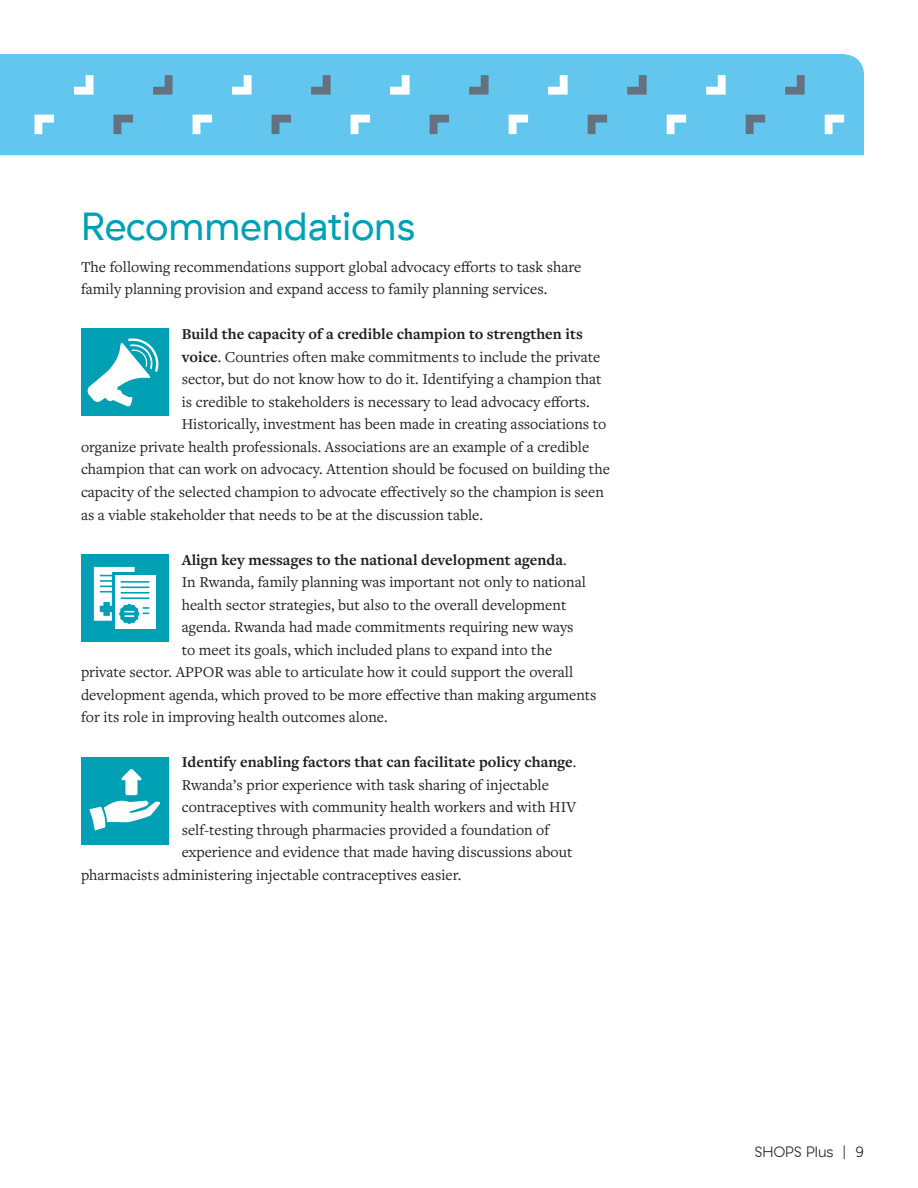
<style>
.page{position:relative;width:918px;height:1188px;background:#fff}
.page>*{position:absolute;margin:0;border:0;box-sizing:border-box;transform-origin:0 0}
.t1{font:39px "GT Haptik";color:#00a0b4}
.t2{font:15.75px/22.5px "Freight Text Pro";color:#231f20}
.t3{font:700 15.75px "Freight Text Pro";color:#231f20}
.t4{font:300 15px "GT Haptik";color:#231f20}
.s1{font-weight:700}
.s2{font-weight:400}
</style>
<div class="page">
<div style="left:0;top:54px;width:864px;height:101px;background:#63c6ee"></div>
<svg style="left:74px;top:75px;width:20px;height:20px"></svg>
<svg style="left:114px;top:115px;width:19px;height:19px"></svg>
<svg style="left:153px;top:75px;width:20px;height:20px"></svg>
<svg style="left:193px;top:115px;width:19px;height:19px"></svg>
<svg style="left:232px;top:75px;width:20px;height:20px"></svg>
<svg style="left:272px;top:115px;width:19px;height:19px"></svg>
<svg style="left:311px;top:75px;width:20px;height:20px"></svg>
<svg style="left:351px;top:115px;width:19px;height:19px"></svg>
<svg style="left:390px;top:75px;width:20px;height:20px"></svg>
<svg style="left:430px;top:115px;width:19px;height:19px"></svg>
<svg style="left:469px;top:75px;width:20px;height:20px"></svg>
<svg style="left:509px;top:115px;width:19px;height:19px"></svg>
<svg style="left:548px;top:75px;width:20px;height:20px"></svg>
<svg style="left:588px;top:115px;width:19px;height:19px"></svg>
<svg style="left:627px;top:75px;width:20px;height:20px"></svg>
<svg style="left:667px;top:115px;width:19px;height:19px"></svg>
<svg style="left:706px;top:75px;width:20px;height:20px"></svg>
<svg style="left:746px;top:115px;width:19px;height:19px"></svg>
<svg style="left:785px;top:75px;width:20px;height:20px"></svg>
<svg style="left:825px;top:115px;width:19px;height:19px"></svg>
<svg style="left:35px;top:115px;width:19px;height:19px"></svg>
<div style="left:81px;top:328px;width:87px;height:88px;background:#00a0b4"></div>
<svg style="left:87px;top:338px;width:72px;height:69px"></svg>
<div style="left:81px;top:554px;width:87px;height:87px;background:#00a0b4"></div>
<div style="left:115px;top:575px;width:40px;height:53px;background:#fff"></div>
<svg style="left:94px;top:567px;width:56px;height:57px"></svg>
<div style="left:81px;top:757px;width:87px;height:88px;background:#00a0b4"></div>
<svg style="left:89px;top:769px;width:71px;height:62px"></svg>
<h2 class="t1" style="left:81px;top:204px;width:335px">Recommendations</h2>
<p class="t2" style="left:81px;top:255px;width:502px">The following recommendations support global advocacy efforts to task share family planning provision and expand access to family planning services.</p>
<p class="t3" style="left:182px;top:324px;width:403px">Build the capacity of a credible champion to strengthen its</p>
<p class="t2" style="left:182px;top:345px;width:420px"><span class="s1">voice</span>. Countries often make commitments to include the private</p>
<p class="t2" style="left:182px;top:368px;width:421px">sector, but do not know how to do it. Identifying a champion that</p>
<p class="t2" style="left:182px;top:390px;width:409px">is credible to stakeholders is necessary to lead advocacy efforts.</p>
<p class="t2" style="left:182px;top:413px;width:426px">Historically, investment has been made in creating associations to</p>
<p class="t2" style="left:81px;top:435px;width:510px">organize private health professionals. Associations are an example of a credible</p>
<p class="t2" style="left:81px;top:458px;width:530px">champion that can work on advocacy. Attention should be focused on building the</p>
<p class="t2" style="left:81px;top:480px;width:524px">capacity of the selected champion to advocate effectively so the champion is seen</p>
<p class="t2" style="left:81px;top:503px;width:404px">as a viable stakeholder that needs to be at the discussion table.</p>
<p class="t3" style="left:182px;top:549px;width:386px">Align key messages to the national development agenda<span class="s2">.</span></p>
<p class="t2" style="left:182px;top:570px;width:406px">In Rwanda, family planning was important not only to national</p>
<p class="t2" style="left:182px;top:593px;width:386px">health sector strategies, but also to the overall development</p>
<p class="t2" style="left:182px;top:615px;width:393px">agenda. Rwanda had made commitments requiring new ways</p>
<p class="t2" style="left:182px;top:638px;width:372px">to meet its goals, which included plans to expand into the</p>
<p class="t2" style="left:81px;top:660px;width:494px">private sector. APPOR was able to articulate how it could support the overall</p>
<p class="t2" style="left:81px;top:683px;width:517px">development agenda, which proved to be more effective than making arguments</p>
<p class="t2" style="left:81px;top:705px;width:308px">for its role in improving health outcomes alone.</p>
<p class="t3" style="left:182px;top:751px;width:396px">Identify enabling factors that can facilitate policy change<span class="s2">.</span></p>
<p class="t2" style="left:182px;top:773px;width:369px">Rwanda’s prior experience with task sharing of injectable</p>
<p class="t2" style="left:182px;top:795px;width:396px">contraceptives with community health workers and with HIV</p>
<p class="t2" style="left:182px;top:818px;width:369px">self-testing through pharmacies provided a foundation of</p>
<p class="t2" style="left:182px;top:840px;width:392px">experience and evidence that made having discussions about</p>
<p class="t2" style="left:81px;top:863px;width:382px">pharmacists administering injectable contraceptives easier.</p>
<p class="t4" style="left:755px;top:1143px;width:111px">SHOPS Plus | 9</p>
</div>
